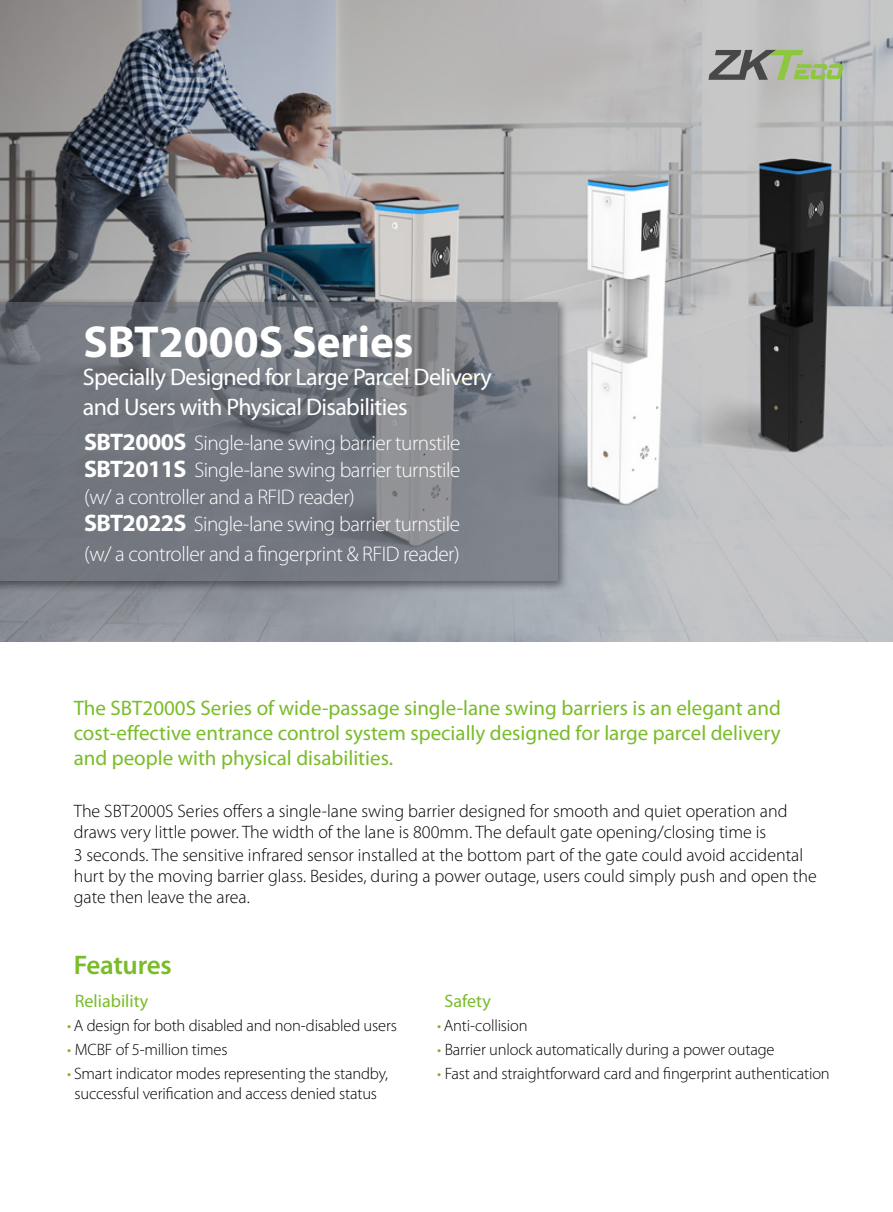
<style>
.page{position:relative;width:893px;height:1212px;background:#fff}
.page>*{position:absolute;margin:0;border:0;box-sizing:border-box;transform-origin:0 0}
.t1{font:700 45px "Myriad Pro";color:#fff}
.t2{font:600 27px "Myriad Pro";letter-spacing:-.01em;color:#79bc29}
.t3{font:24px/29.7px "Myriad Pro";letter-spacing:-.025em;color:#fff}
.t4{font:300 21.3px/27px "Myriad Pro";letter-spacing:-.025em;color:#fff}
.t5{font:21px/25.2px "Myriad Pro";color:#79bc29;text-align:justify}
.t6{font:300 18px/21.3px "Myriad Pro";color:#000}
.t7{font:18px "Myriad Pro";color:#79bc29}
.t8{font:300 16.5px/19.8px "Myriad Pro";letter-spacing:-.01em;color:#000;text-align:center}
.s1{font-weight:700;font-size:24px}
.s2{color:#82b21a}
</style>
<div class="page">
<img style="left:0;top:0;width:893px;height:641px">
<svg style="left:708px;top:50px;width:135px;height:30px;background:#98a389"></svg>
<div style="left:0;top:297px;width:569px;height:295px;background:#000;opacity:.75"></div>
<svg style="left:0;top:303px;width:558px;height:278px;background:#777b82"></svg>
<h1 class="t1" style="left:84px;top:313px;width:331px">SBT2000S Series</h1>
<h3 class="t3" style="left:83px;top:362px;width:410px">Specially Designed for Large Parcel Delivery and Users with Physical Disabilities</h3>
<p class="t4" style="left:84px;top:429px;width:378px"><span class="s1">SBT2000S</span> Single-lane swing barrier turnstile <span class="s1">SBT2011S</span> Single-lane swing barrier turnstile (w/ a controller and a RFID reader)<br><span class="s1">SBT2022S</span> Single-lane swing barrier turnstile</p>
<p class="t4" style="left:84px;top:540px;width:377px">(w/ a controller and a fingerprint &amp; RFID reader)</p>
<p class="t5" style="left:74px;top:695px;width:709px">The SBT2000S Series of wide-passage single-lane swing barriers is an elegant and cost-effective entrance control system specially designed for large parcel delivery and people with physical disabilities.</p>
<p class="t6" style="left:74px;top:800px;width:745px">The SBT2000S Series offers a single-lane swing barrier designed for smooth and quiet operation and draws very little power. The width of the lane is 800mm. The default gate opening/closing time is<br>3 seconds. The sensitive infrared sensor installed at the bottom part of the gate could avoid accidental hurt by the moving barrier glass. Besides, during a power outage, users could simply push and open the gate then leave the area.</p>
<h2 class="t2" style="left:74px;top:948px;width:99px">Features</h2>
<p class="t7" style="left:75px;top:990px;width:75px">Reliability</p>
<p class="t8" style="left:67px;top:1015px;width:331px"><span class="s2">•</span> A design for both disabled and non-disabled users</p>
<p class="t8" style="left:67px;top:1039px;width:162px"><span class="s2">•</span> MCBF of 5-million times</p>
<p class="t8" style="left:67px;top:1063px;width:323px"><span class="s2">•</span> Smart indicator modes representing the standby, successful verification and access denied status</p>
<p class="t7" style="left:445px;top:990px;width:48px">Safety</p>
<p class="t8" style="left:437px;top:1015px;width:92px"><span class="s2">•</span> Anti-collision</p>
<p class="t8" style="left:437px;top:1039px;width:339px"><span class="s2">•</span> Barrier unlock automatically during a power outage</p>
<p class="t8" style="left:437px;top:1063px;width:394px"><span class="s2">•</span> Fast and straightforward card and fingerprint authentication</p>
</div>
